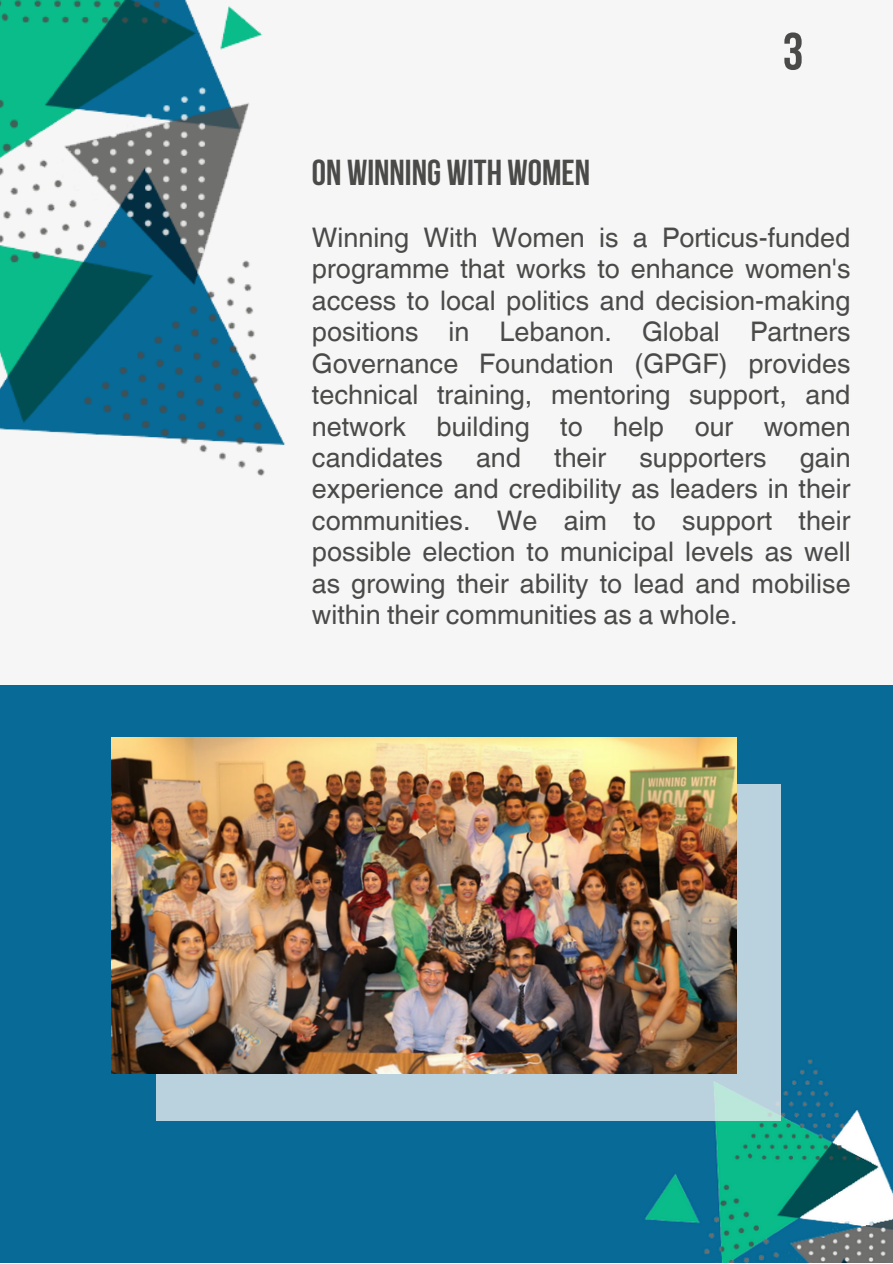
<style>
.page{position:relative;width:893px;height:1264px;background:#fff}
.page>*{position:absolute;margin:0;border:0;box-sizing:border-box;transform-origin:0 0}
.t1{font:700 52.5px "Bebas Neue";color:#4a4a49}
.t2{font:700 36px "Bebas Neue";color:#4a4a49}
.t3{font:27px/31.5px "Helvetica World";color:#4a4a49;text-align:justify}
</style>
<div class="page">
<div style="left:0;top:0;width:892px;height:1262px;background:#f6f6f6"></div>
<img style="left:0;top:0;width:285px;height:476px">
<div style="left:0;top:685px;width:892px;height:577px;background:#076a97"></div>
<img style="left:642px;top:1059px;width:250px;height:203px">
<svg style="left:156px;top:784px;width:625px;height:336px;background:#b6ccd5"></svg>
<img style="left:112px;top:737px;width:624px;height:336px">
<p class="t2" style="left:312px;top:158px;width:280px">ON WINNING WITH WOMEN</p>
<p class="t1" style="left:782px;top:30px;width:22px">3</p>
<p class="t3" style="left:312px;top:221px;width:540px">Winning With Women is a Porticus-funded programme that works to enhance women's access to local politics and decision-making positions in Lebanon. Global Partners Governance Foundation (GPGF) provides technical training, mentoring support, and network building to help our women candidates and their supporters gain experience and credibility as leaders in their communities. We aim to support their possible election to municipal levels as well as growing their ability to lead and mobilise within their communities as a whole.</p>
</div>
